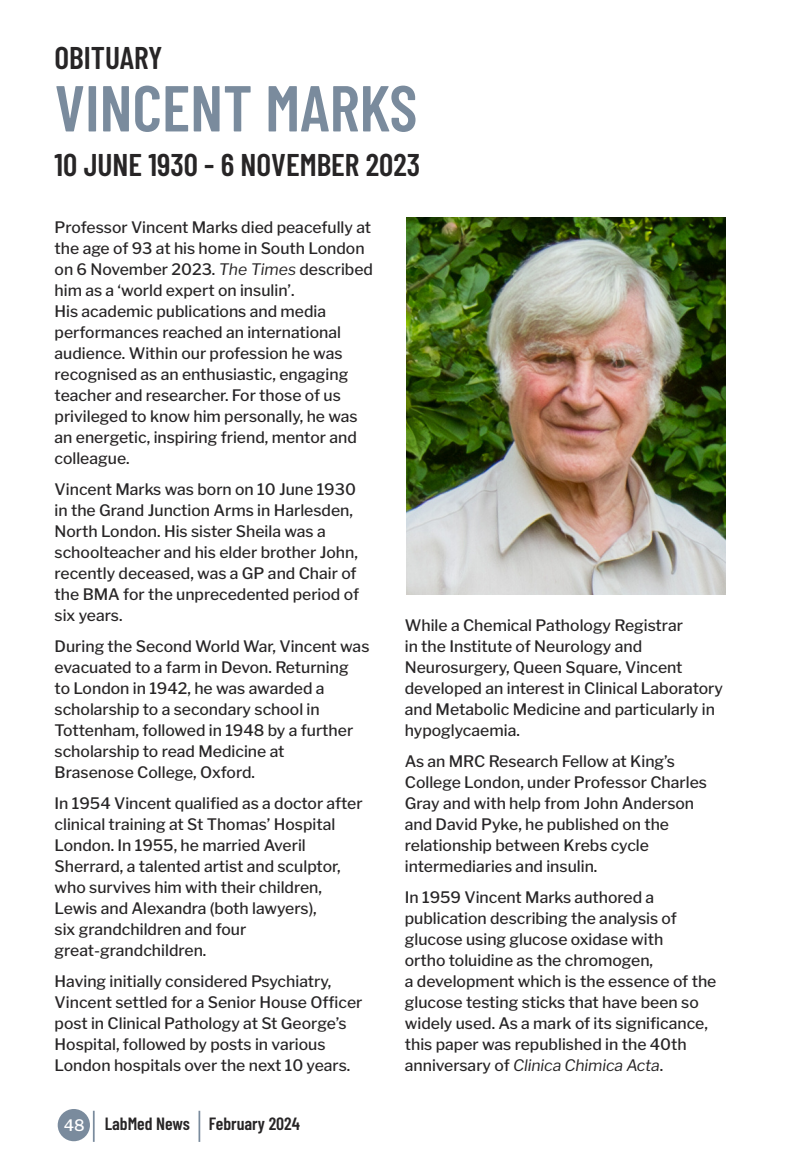
<style>
.page{position:relative;width:794px;height:1166px;background:#fff}
.page>*{position:absolute;margin:0;border:0;box-sizing:border-box;transform-origin:0 0}
.t1{font:600 64.75px "Barlow Condensed";color:#7a8b9d}
.t2{font:600 31.5px "Barlow Condensed";color:#272526}
.t3{font:600 17.85px "Barlow Condensed";color:#272526}
.t4{font:500 15.75px/21px "Libre Franklin";color:#272526}
.s1{font-weight:400;font-style:italic}
.s2{font-family:"Libre Franklin";font-weight:500;font-size:15.75px;color:#fff}
</style>
<div class="page">
<img style="left:407px;top:218px;width:318px;height:376px">
<hr style="left:93px;top:1111px;width:2px;height:31px;background:#7a8b9d">
<hr style="left:198px;top:1111px;width:2px;height:31px;background:#7a8b9d">
<div style="left:58px;top:1109px;width:32px;height:32px;background:#7a8b9d;border-radius:50%"></div>
<h2 class="t2" style="left:55px;top:35px;width:109px">OBITUARY</h2>
<h1 class="t1" style="left:55px;top:62px;width:364px">VINCENT MARKS</h1>
<h2 class="t2" style="left:55px;top:142px;width:367px">10 JUNE 1930 - 6 NOVEMBER 2023</h2>
<p class="t4" style="left:55px;top:215px;width:320px">Professor Vincent Marks died peacefully at the age of 93 at his home in South London on 6 November 2023. <span class="s1">The Times</span> described him as a ‘world expert on insulin’.<br>His academic publications and media performances reached an international audience. Within our profession he was recognised as an enthusiastic, engaging teacher and researcher. For those of us privileged to know him personally, he was an energetic, inspiring friend, mentor and colleague.</p>
<p class="t4" style="left:55px;top:477px;width:306px">Vincent Marks was born on 10 June 1930 in the Grand Junction Arms in Harlesden, North London. His sister Sheila was a schoolteacher and his elder brother John, recently deceased, was a GP and Chair of the BMA for the unprecedented period of six years.</p>
<p class="t4" style="left:55px;top:634px;width:316px">During the Second World War, Vincent was evacuated to a farm in Devon. Returning<br>to London in 1942, he was awarded a scholarship to a secondary school in Tottenham, followed in 1948 by a further scholarship to read Medicine at<br>Brasenose College, Oxford.</p>
<p class="t4" style="left:55px;top:791px;width:310px">In 1954 Vincent qualified as a doctor after clinical training at St Thomas’ Hospital London. In 1955, he married Averil Sherrard, a talented artist and sculptor, who survives him with their children, Lewis and Alexandra (both lawyers),<br>six grandchildren and four great-grandchildren.</p>
<p class="t4" style="left:55px;top:969px;width:309px">Having initially considered Psychiatry, Vincent settled for a Senior House Officer post in Clinical Pathology at St George’s Hospital, followed by posts in various London hospitals over the next 10 years.</p>
<p class="t3" style="left:64px;top:1111px;width:238px"><span class="s2">48</span> LabMed News February 2024</p>
<p class="t4" style="left:405px;top:613px;width:320px">While a Chemical Pathology Registrar<br>in the Institute of Neurology and Neurosurgery, Queen Square, Vincent developed an interest in Clinical Laboratory and Metabolic Medicine and particularly in hypoglycaemia.</p>
<p class="t4" style="left:405px;top:749px;width:304px">As an MRC Research Fellow at King’s College London, under Professor Charles Gray and with help from John Anderson and David Pyke, he published on the relationship between Krebs cycle intermediaries and insulin.</p>
<p class="t4" style="left:405px;top:885px;width:313px">In 1959 Vincent Marks authored a publication describing the analysis of glucose using glucose oxidase with<br>ortho toluidine as the chromogen,<br>a development which is the essence of the glucose testing sticks that have been so widely used. As a mark of its significance, this paper was republished in the 40th anniversary of <span class="s1">Clinica Chimica Acta</span>.</p>
</div>
